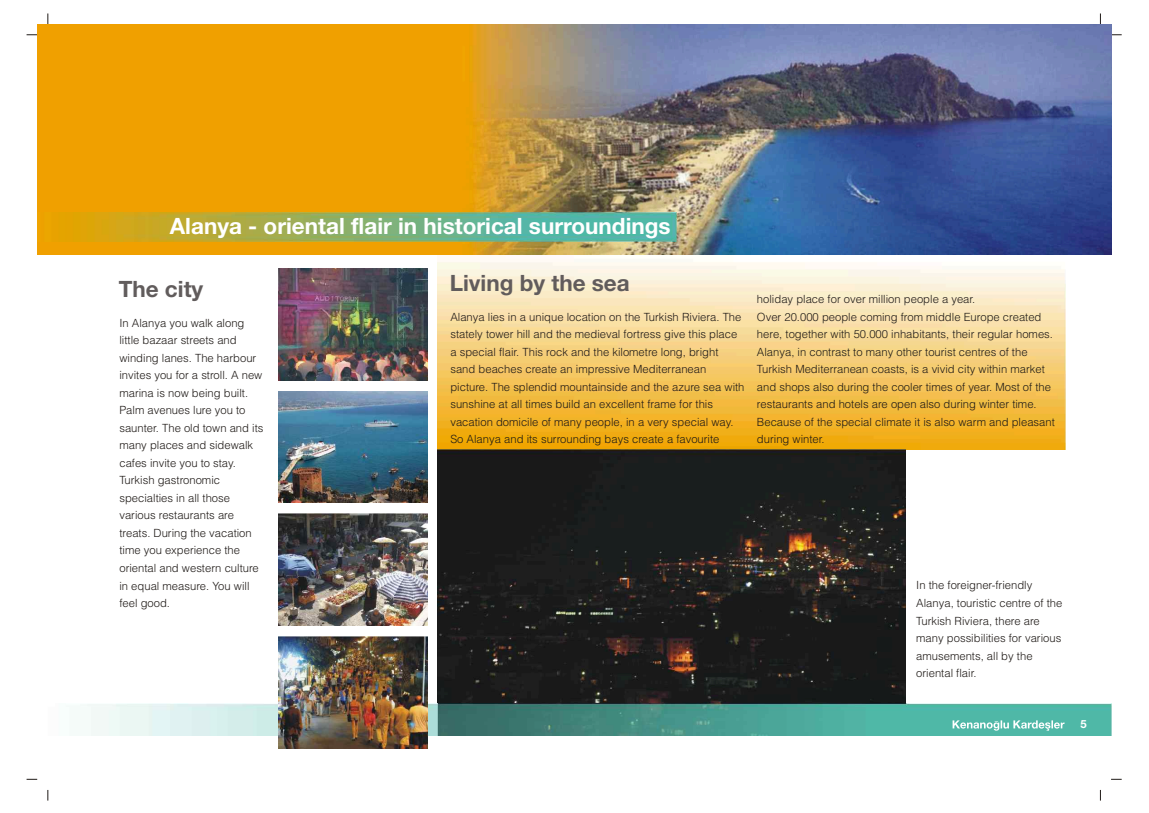
<style>
.page{position:relative;width:1149px;height:813px;background:#fff}
.page>*{position:absolute;margin:0;border:0;box-sizing:border-box;transform-origin:0 0}
.t1{font:700 22.5px "Helvetica Neue";color:#fff}
.t2{font:700 22.5px "Helvetica Neue";color:#615c5c}
.t3{font:300 11.25px/17.5px "Helvetica";color:#1f1a17}
.t4{font:700 11.25px "Helvetica Neue";color:#fff}
</style>
<div class="page">
<img style="left:37px;top:24px;width:1074px;height:231px">
<img style="left:37px;top:213px;width:639px;height:28px">
<img style="left:438px;top:261px;width:627px;height:188px">
<img style="left:278px;top:391px;width:149px;height:112px">
<img style="left:438px;top:449px;width:467px;height:254px">
<img style="left:278px;top:268px;width:149px;height:112px">
<img style="left:278px;top:513px;width:149px;height:112px">
<img style="left:80px;top:703px;width:1031px;height:32px">
<svg style="left:952px;top:720px;width:112px;height:10px"></svg>
<img style="left:278px;top:636px;width:149px;height:112px">
<h1 class="t1" style="left:170px;top:216px;width:502px">Alanya - oriental flair in historical surroundings</h1>
<h1 class="t2" style="left:119px;top:279px;width:86px">The city</h1>
<h1 class="t2" style="left:450px;top:273px;width:182px">Living by the sea</h1>
<p class="t3" style="left:119px;top:315px;width:146px">In Alanya you walk along little bazaar streets and winding lanes. The harbour invites you for a stroll. A new marina is now being built.<br>Palm avenues lure you to saunter. The old town and its many places and sidewalk cafes invite you to stay.<br>Turkish gastronomic specialties in all those various restaurants are treats. During the vacation time you experience the oriental and western culture in equal measure. You will feel good.</p>
<p class="t3" style="left:450px;top:309px;width:296px">Alanya lies in a unique location on the Turkish Riviera. The stately tower hill and the medieval fortress give this place a special flair. This rock and the kilometre long, bright sand beaches create an impressive Mediterranean picture. The splendid mountainside and the azure sea with sunshine at all times build an excellent frame for this vacation domicile of many people, in a very special way.<br>So Alanya and its surrounding bays create a favourite</p>
<p class="t3" style="left:757px;top:291px;width:299px">holiday place for over million people a year.<br>Over 20.000 people coming from middle Europe created here, together with 50.000 inhabitants, their regular homes.<br>Alanya, in contrast to many other tourist centres of the Turkish Mediterranean coasts, is a vivid city within market and shops also during the cooler times of year. Most of the restaurants and hotels are open also during winter time.<br>Because of the special climate it is also warm and pleasant during winter.</p>
<p class="t3" style="left:916px;top:578px;width:148px">In the foreigner-friendly<br>Alanya, touristic centre of the<br>Turkish Riviera, there are many possibilities for various amusements, all by the oriental flair.</p>
<p class="t4" style="left:1080px;top:719px;width:8px">5</p>
</div>
